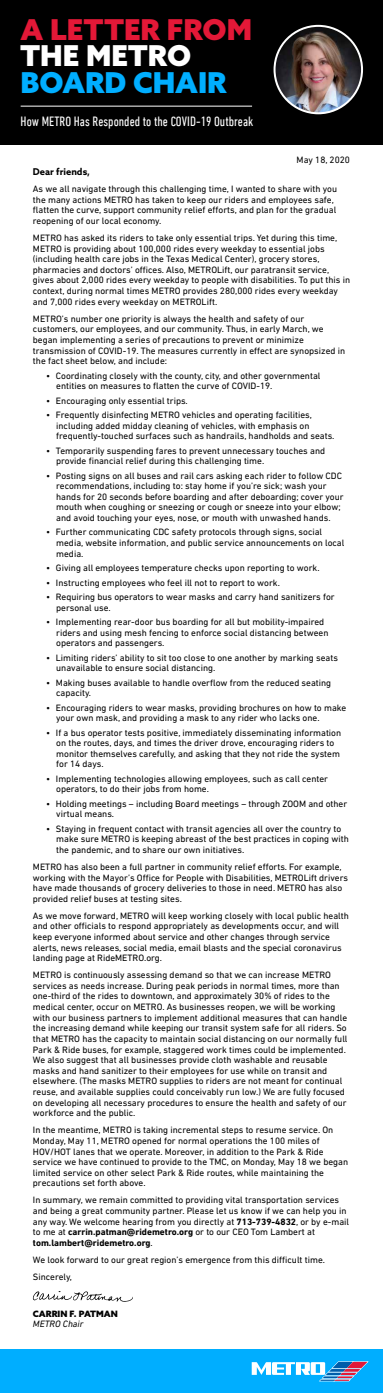
<style>
.page{position:relative;width:383px;height:1393px;background:#fff}
.page>*{position:absolute;margin:0;border:0;box-sizing:border-box;transform-origin:0 0}
.t1{font:900 28.75px "Azo Sans";color:#e31837}
.t2{font:900 28.75px "Azo Sans";color:#00aeff}
.t3{font:900 28.75px "Azo Sans";color:#fff}
.t4{font:condensed 13.75px "DIN Next LT Pro";letter-spacing:.005em;color:#fff}
.t5{font:9.38px/10.6px "DIN Next LT Pro";color:#000}
.t6{font:700 9.38px "Azo Sans";color:#000}
.t7{font:italic 9.38px "DIN Next LT Pro";color:#000}
.t8{font:900 8.75px "Azo Sans";color:#000}
.s1{font-weight:700}
</style>
<div class="page">
<div style="left:0;top:0;width:382px;height:144px;background:#000"></div>
<hr style="left:21px;top:106px;width:231px;height:1px;background:#fff">
<img style="left:274px;top:26px;width:88px;height:87px;border-radius:44px">
<div style="left:273px;top:25px;width:90px;height:89px;border:2px solid #fff;border-radius:50%"></div>
<div style="left:0;top:1349px;width:382px;height:43px;background:#00aeff"></div>
<svg style="left:251px;top:1361px;width:118px;height:20px"></svg>
<svg style="left:33px;top:1291px;width:100px;height:10px"></svg>
<h1 class="t1" style="left:21px;top:10px;width:233px">A LETTER FROM</h1>
<h1 class="t3" style="left:21px;top:37px;width:172px">THE METRO</h1>
<h1 class="t2" style="left:21px;top:63px;width:207px">BOARD CHAIR</h1>
<h2 class="t4" style="left:21px;top:114px;width:234px">How METRO Has Responded to the COVID-19 Outbreak</h2>
<p class="t6" style="left:33px;top:166px;width:59px">Dear friends,</p>
<p class="t5" style="left:33px;top:183px;width:305px">As we all navigate through this challenging time, I wanted to share with you the many actions METRO has taken to keep our riders and employees safe, flatten the curve, support community relief efforts, and plan for the gradual reopening of our local economy.</p>
<p class="t5" style="left:33px;top:232px;width:318px">METRO has asked its riders to take only essential trips. Yet during this time, METRO is providing about 100,000 rides every weekday to essential jobs (including health care jobs in the Texas Medical Center), grocery stores, pharmacies and doctors’ offices. Also, METROLift, our paratransit service, gives about 2,000 rides every weekday to people with disabilities. To put this in context, during normal times METRO provides 280,000 rides every weekday and 7,000 rides every weekday on METROLift.</p>
<p class="t5" style="left:33px;top:313px;width:313px">METRO’s number one priority is always the health and safety of our customers, our employees, and our community. Thus, in early March, we began implementing a series of precautions to prevent or minimize transmission of COVID-19. The measures currently in effect are synopsized in the fact sheet below, and include:</p>
<p class="t5" style="left:56px;top:370px;width:265px;text-indent:-10px">• Coordinating closely with the county, city, and other governmental entities on measures to flatten the curve of COVID-19.</p>
<p class="t5" style="left:46px;top:395px;width:143px">• Encouraging only essential trips.</p>
<p class="t5" style="left:56px;top:409px;width:279px;text-indent:-10px">• Frequently disinfecting METRO vehicles and operating facilities, including added midday cleaning of vehicles, with emphasis on frequently-touched surfaces such as handrails, handholds and seats.</p>
<p class="t5" style="left:56px;top:445px;width:270px;text-indent:-10px">• Temporarily suspending fares to prevent unnecessary touches and provide financial relief during this challenging time.</p>
<p class="t5" style="left:56px;top:470px;width:289px;text-indent:-10px">• Posting signs on all buses and rail cars asking each rider to follow CDC recommendations, including to: stay home if you’re sick; wash your hands for 20 seconds before boarding and after deboarding; cover your mouth when coughing or sneezing or cough or sneeze into your elbow; and avoid touching your eyes, nose, or mouth with unwashed hands.</p>
<p class="t5" style="left:56px;top:526px;width:289px;text-indent:-10px">• Further communicating CDC safety protocols through signs, social media, website information, and public service announcements on local media.</p>
<p class="t5" style="left:46px;top:562px;width:275px">• Giving all employees temperature checks upon reporting to work.</p>
<p class="t5" style="left:46px;top:576px;width:235px">• Instructing employees who feel ill not to report to work.</p>
<p class="t5" style="left:56px;top:591px;width:280px;text-indent:-10px">• Requiring bus operators to wear masks and carry hand sanitizers for personal use.</p>
<p class="t5" style="left:56px;top:616px;width:273px;text-indent:-10px">• Implementing rear-door bus boarding for all but mobility-impaired riders and using mesh fencing to enforce social distancing between operators and passengers.</p>
<p class="t5" style="left:56px;top:651px;width:283px;text-indent:-10px">• Limiting riders’ ability to sit too close to one another by marking seats unavailable to ensure social distancing.</p>
<p class="t5" style="left:56px;top:676px;width:276px;text-indent:-10px">• Making buses available to handle overflow from the reduced seating capacity.</p>
<p class="t5" style="left:56px;top:701px;width:291px;text-indent:-10px">• Encouraging riders to wear masks, providing brochures on how to make your own mask, and providing a mask to any rider who lacks one.</p>
<p class="t5" style="left:56px;top:726px;width:286px;text-indent:-10px">• If a bus operator tests positive, immediately disseminating information on the routes, days, and times the driver drove, encouraging riders to monitor themselves carefully, and asking that they not ride the system for 14 days.</p>
<p class="t5" style="left:56px;top:773px;width:273px;text-indent:-10px">• Implementing technologies allowing employees, such as call center operators, to do their jobs from home.</p>
<p class="t5" style="left:56px;top:798px;width:292px;text-indent:-10px">• Holding meetings – including Board meetings – through ZOOM and other virtual means.</p>
<p class="t5" style="left:56px;top:823px;width:294px;text-indent:-10px">• Staying in frequent contact with transit agencies all over the country to make sure METRO is keeping abreast of the best practices in coping with the pandemic, and to share our own initiatives.</p>
<p class="t5" style="left:33px;top:861px;width:316px">METRO has also been a full partner in community relief efforts. For example, working with the Mayor’s Office for People with Disabilities, METROLift drivers have made thousands of grocery deliveries to those in need. METRO has also provided relief buses at testing sites.</p>
<p class="t5" style="left:33px;top:910px;width:317px">As we move forward, METRO will keep working closely with local public health and other officials to respond appropriately as developments occur, and will keep everyone informed about service and other changes through service alerts, news releases, social media, email blasts and the special coronavirus landing page at RideMETRO.org.</p>
<p class="t5" style="left:33px;top:969px;width:316px">METRO is continuously assessing demand so that we can increase METRO services as needs increase. During peak periods in normal times, more than one-third of the rides to downtown, and approximately 30% of rides to the medical center, occur on METRO. As businesses reopen, we will be working with our business partners to implement additional measures that can handle the increasing demand while keeping our transit system safe for all riders. So that METRO has the capacity to maintain social distancing on our normally full Park &amp; Ride buses, for example, staggered work times could be implemented.<br>We also suggest that all businesses provide cloth washable and reusable masks and hand sanitizer to their employees for use while on transit and elsewhere. (The masks METRO supplies to riders are not meant for continual reuse, and available supplies could conceivably run low.) We are fully focused on developing all necessary procedures to ensure the health and safety of our workforce and the public.</p>
<p class="t5" style="left:33px;top:1124px;width:316px">In the meantime, METRO is taking incremental steps to resume service. On Monday, May 11, METRO opened for normal operations the 100 miles of HOV/HOT lanes that we operate. Moreover, in addition to the Park &amp; Ride service we have continued to provide to the TMC, on Monday, May 18 we began limited service on other select Park &amp; Ride routes, while maintaining the precautions set forth above.</p>
<p class="t5" style="left:33px;top:1194px;width:317px">In summary, we remain committed to providing vital transportation services and being a great community partner. Please let us know if we can help you in any way. We welcome hearing from you directly at <span class="s1">713-739-4832</span>, or by e-mail to me at <span class="s1">carrin.patman@ridemetro.org</span> or to our CEO Tom Lambert at <span class="s1">tom.lambert@ridemetro.org</span>.</p>
<p class="t5" style="left:33px;top:1250px;width:293px;line-height:16.9px">We look forward to our great region’s emergence from this difficult time.<br>Sincerely,</p>
<p class="t8" style="left:33px;top:1307px;width:86px">CARRIN F. PATMAN</p>
<p class="t7" style="left:33px;top:1317px;width:52px">METRO Chair</p>
<p class="t5" style="left:296px;top:154px;width:55px">May 18, 2020</p>
</div>
